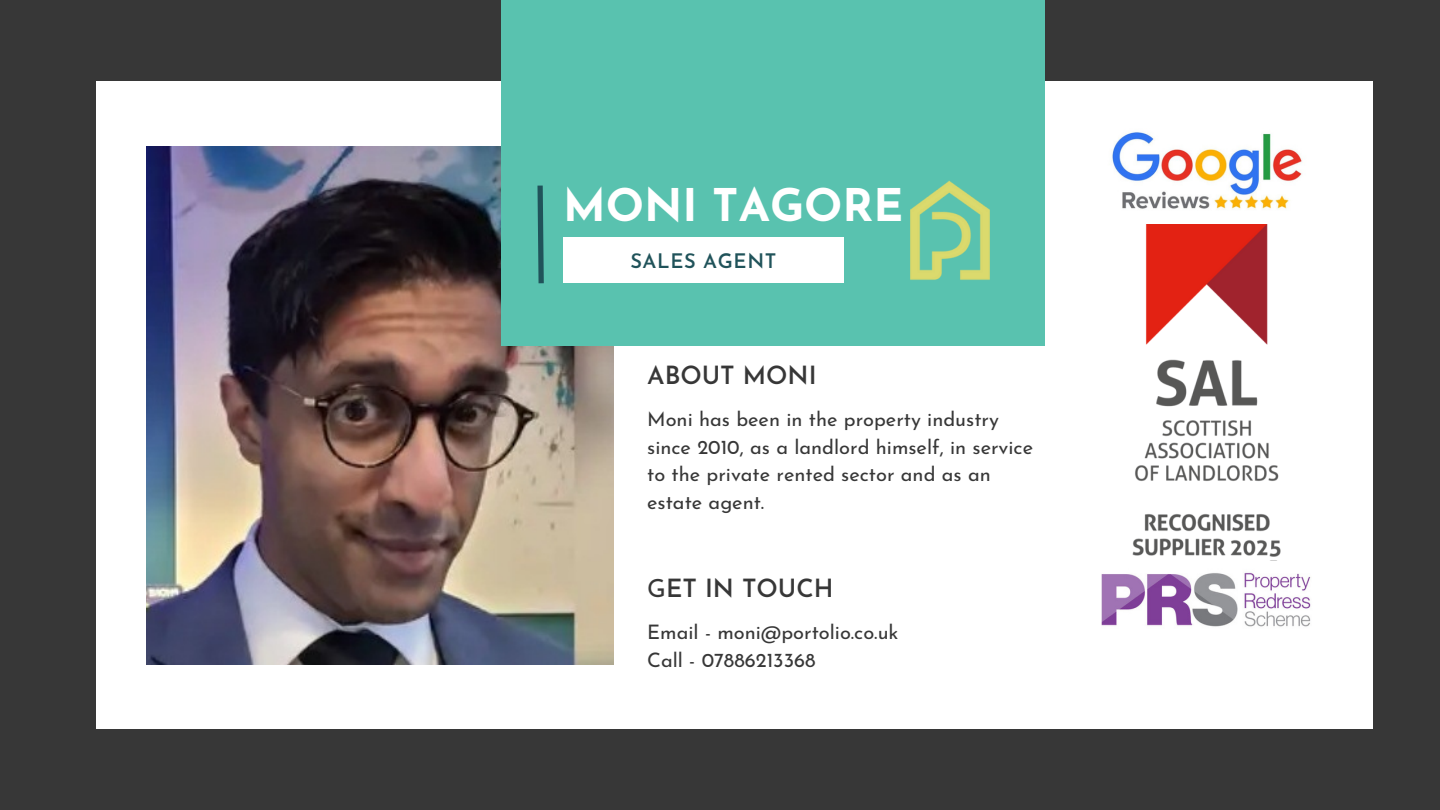
<style>
.page{position:relative;width:1440px;height:810px;background:#373737}
.page>*{position:absolute;margin:0;border:0;box-sizing:border-box;transform-origin:0 0}
.t1{font:700 45px "Josefin Sans";color:#fff}
.t2{font:600 25px "Josefin Sans";color:#373737}
.t3{font:20px/27.8px "Josefin Sans";color:#373737}
.t4{font:600 20px "Josefin Sans";letter-spacing:.03em;color:#20535a}
.s1{font-weight:400}
</style>
<div class="page">
<div style="left:96px;top:82px;width:1277px;height:647px;background:#fff"></div>
<img style="left:147px;top:147px;width:467px;height:517px">
<div style="left:502px;top:0;width:543px;height:346px;background:#59c2af"></div>
<div style="left:563px;top:238px;width:281px;height:45px;background:#fff"></div>
<img style="left:910px;top:180px;width:80px;height:100px">
<img style="left:1111px;top:132px;width:191px;height:93px">
<img style="left:1101px;top:553px;width:210px;height:74px">
<svg style="left:537px;top:185px;width:7px;height:99px"></svg>
<img style="left:1133px;top:225px;width:148px;height:336px">
<p class="t1" style="left:563px;top:187px;width:342px">MONI TAGORE</p>
<p class="t4" style="left:630px;top:253px;width:148px">SALES AGENT</p>
<h1 class="t2" style="left:647px;top:365px;width:171px">ABOUT MONI</h1>
<p class="t3" style="left:647px;top:407px;width:387px">Moni has been in the property industry since 2010, as a landlord himself, in service to the private rented sector and as an estate agent.</p>
<h4 class="t2" style="left:647px;top:579px;width:188px"><span class="s1">G</span>ET IN TOUCH</h4>
<h2 class="t3" style="left:647px;top:620px;width:253px">Email - moni@portolio.co.uk</h2>
<p class="t3" style="left:647px;top:648px;width:170px">Call - 07886213368</p>
</div>
